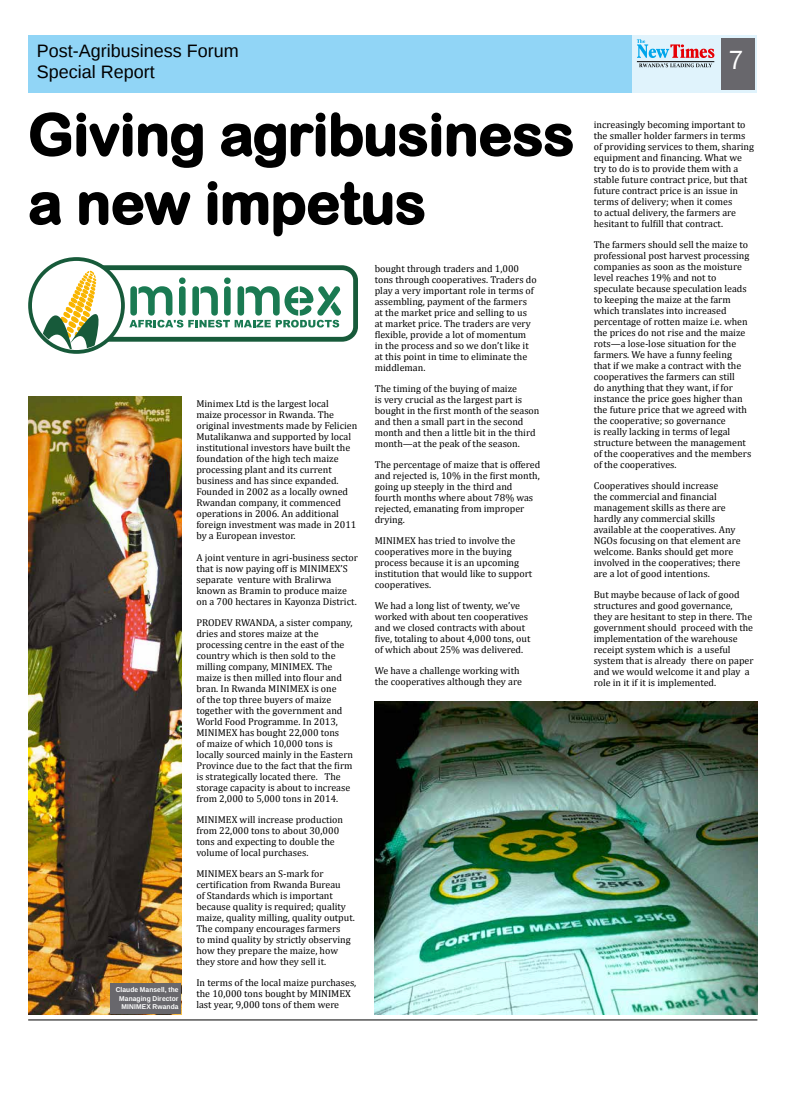
<style>
.page{position:relative;width:794px;height:1106px;background:#fff}
.page>*{position:absolute;margin:0;border:0;box-sizing:border-box;transform-origin:0 0}
.t1{font:57px/68.4px "Arial Rounded MT Bold";color:#000}
.t2{font:27px "Franklin Gothic";color:#fff}
.t3{font:18px/21.6px "Liberation Sans";color:#000}
.t4{font:10px/11px "Cambria";color:#000}
.t5{font:700 7px/8.4px "Liberation Sans";letter-spacing:.015em;color:#fff;text-align:right;scale:.95 1}
</style>
<div class="page">
<hr style="left:28px;top:1019px;width:729px;height:1px;background:#000">
<div style="left:37px;top:35px;width:720px;height:58px;background:#e0f3fc"></div>
<div style="left:28px;top:35px;width:604px;height:58px;background:#91d5f6"></div>
<div style="left:721px;top:38px;width:33px;height:52px;background:#68676c"></div>
<svg style="left:637px;top:39px;width:77px;height:28px"></svg>
<img style="left:28px;top:396px;width:154px;height:618px">
<img style="left:375px;top:701px;width:382px;height:313px">
<svg style="left:30px;top:112px;width:173px;height:56px"></svg>
<svg style="left:221px;top:112px;width:352px;height:56px"></svg>
<svg style="left:29px;top:192px;width:32px;height:34px"></svg>
<svg style="left:79px;top:192px;width:112px;height:34px"></svg>
<svg style="left:207px;top:181px;width:218px;height:56px"></svg>
<div style="left:89px;top:265px;width:269px;height:77px;border:5px solid #175a3a;border-radius:13px"></div>
<div style="left:28px;top:257px;width:97px;height:97px;border:4px solid #175a3a;border-radius:50%"></div>
<svg style="left:33px;top:261px;width:87px;height:88px"></svg>
<svg style="left:129px;top:277px;width:212px;height:50px"></svg>
<div style="left:110px;top:983px;width:71px;height:30px;background:#68676c"></div>
<h3 class="t3" style="left:37px;top:40px;width:203px">Post-Agribusiness Forum<br>Special Report</h3>
<h1 class="t1" style="left:28px;top:100px;width:547px">Giving agribusiness a new impetus</h1>
<p class="t4" style="left:375px;top:263px;width:163px">bought through traders and 1,000 tons through cooperatives. Traders do play a very important role in terms of assembling, payment of the farmers at the market price and selling to us at market price. The traders are very flexible, provide a lot of momentum in the process and so we don’t like it at this point in time to eliminate the middleman.</p>
<p class="t4" style="left:375px;top:383px;width:166px">The timing of the buying of maize<br>is very crucial as the largest part is bought in the first month of the season and then a small part in the second month and then a little bit in the third month—at the peak of the season.</p>
<p class="t4" style="left:375px;top:459px;width:167px">The percentage of maize that is offered and rejected is, 10% in the first month, going up steeply in the third and fourth months where about 78% was rejected, emanating from improper drying.</p>
<p class="t4" style="left:375px;top:535px;width:159px">MINIMEX has tried to involve the cooperatives more in the buying process because it is an upcoming institution that would like to support cooperatives.</p>
<p class="t4" style="left:375px;top:600px;width:157px">We had a long list of twenty, we’ve worked with about ten cooperatives and we closed contracts with about five, totaling to about 4,000 tons, out of which about 25% was delivered.</p>
<p class="t4" style="left:375px;top:665px;width:149px">We have a challenge working with the cooperatives although they are</p>
<p class="t4" style="left:196px;top:398px;width:162px">Minimex Ltd is the largest local<br>maize processor in Rwanda. The original investments made by Felicien Mutalikanwa and supported by local institutional investors have built the foundation of the high tech maize processing plant and its current business and has since expanded.<br>Founded in 2002 as a locally owned Rwandan company, it commenced operations in 2006. An additional foreign investment was made in 2011 by a European investor.</p>
<p class="t4" style="left:196px;top:552px;width:163px">A joint venture in agri-business sector that is now paying off is MINIMEX’S separate venture with Bralirwa known as Bramin to produce maize on a 700 hectares in Kayonza District.</p>
<p class="t4" style="left:196px;top:617px;width:158px">PRODEV RWANDA, a sister company, dries and stores maize at the processing centre in the east of the country which is then sold to the milling company, MINIMEX. The maize is then milled into flour and bran. In Rwanda MINIMEX is one<br>of the top three buyers of maize together with the government and<br>World Food Programme. In 2013,<br>MINIMEX has bought 22,000 tons<br>of maize of which 10,000 tons is locally sourced mainly in the Eastern<br>Province due to the fact that the firm is strategically located there. The storage capacity is about to increase from 2,000 to 5,000 tons in 2014.</p>
<p class="t4" style="left:196px;top:814px;width:148px">MINIMEX will increase production from 22,000 tons to about 30,000 tons and expecting to double the volume of local purchases.</p>
<p class="t4" style="left:196px;top:868px;width:160px">MINIMEX bears an S-mark for certification from Rwanda Bureau<br>of Standards which is important because quality is required; quality maize, quality milling, quality output.<br>The company encourages farmers<br>to mind quality by strictly observing how they prepare the maize, how they store and how they sell it.</p>
<p class="t4" style="left:196px;top:977px;width:161px">In terms of the local maize purchases, the 10,000 tons bought by MINIMEX last year, 9,000 tons of them were</p>
<p class="t5" style="left:116px;top:985px;width:68px">Claude Mansell, the<br>Managing Director<br>MINIMEX Rwanda</p>
<h2 class="t2" style="left:728px;top:44px;width:17px">7</h2>
<p class="t4" style="left:594px;top:119px;width:162px">increasingly becoming important to the smaller holder farmers in terms of providing services to them, sharing equipment and financing. What we try to do is to provide them with a stable future contract price, but that future contract price is an issue in terms of delivery; when it comes<br>to actual delivery, the farmers are hesitant to fulfill that contract.</p>
<p class="t4" style="left:594px;top:239px;width:159px">The farmers should sell the maize to professional post harvest processing companies as soon as the moisture level reaches 19% and not to speculate because speculation leads to keeping the maize at the farm which translates into increased percentage of rotten maize i.e. when the prices do not rise and the maize rots—a lose-lose situation for the farmers. We have a funny feeling that if we make a contract with the cooperatives the farmers can still<br>do anything that they want, if for instance the price goes higher than the future price that we agreed with the cooperative; so governance<br>is really lacking in terms of legal structure between the management of the cooperatives and the members of the cooperatives.</p>
<p class="t4" style="left:594px;top:480px;width:148px">Cooperatives should increase<br>the commercial and financial management skills as there are hardly any commercial skills available at the cooperatives. Any<br>NGOs focusing on that element are welcome. Banks should get more involved in the cooperatives; there are a lot of good intentions.</p>
<p class="t4" style="left:594px;top:589px;width:161px">But maybe because of lack of good structures and good governance, they are hesitant to step in there. The government should proceed with the implementation of the warehouse receipt system which is a useful system that is already there on paper and we would welcome it and play a role in it if it is implemented.</p>
</div>
